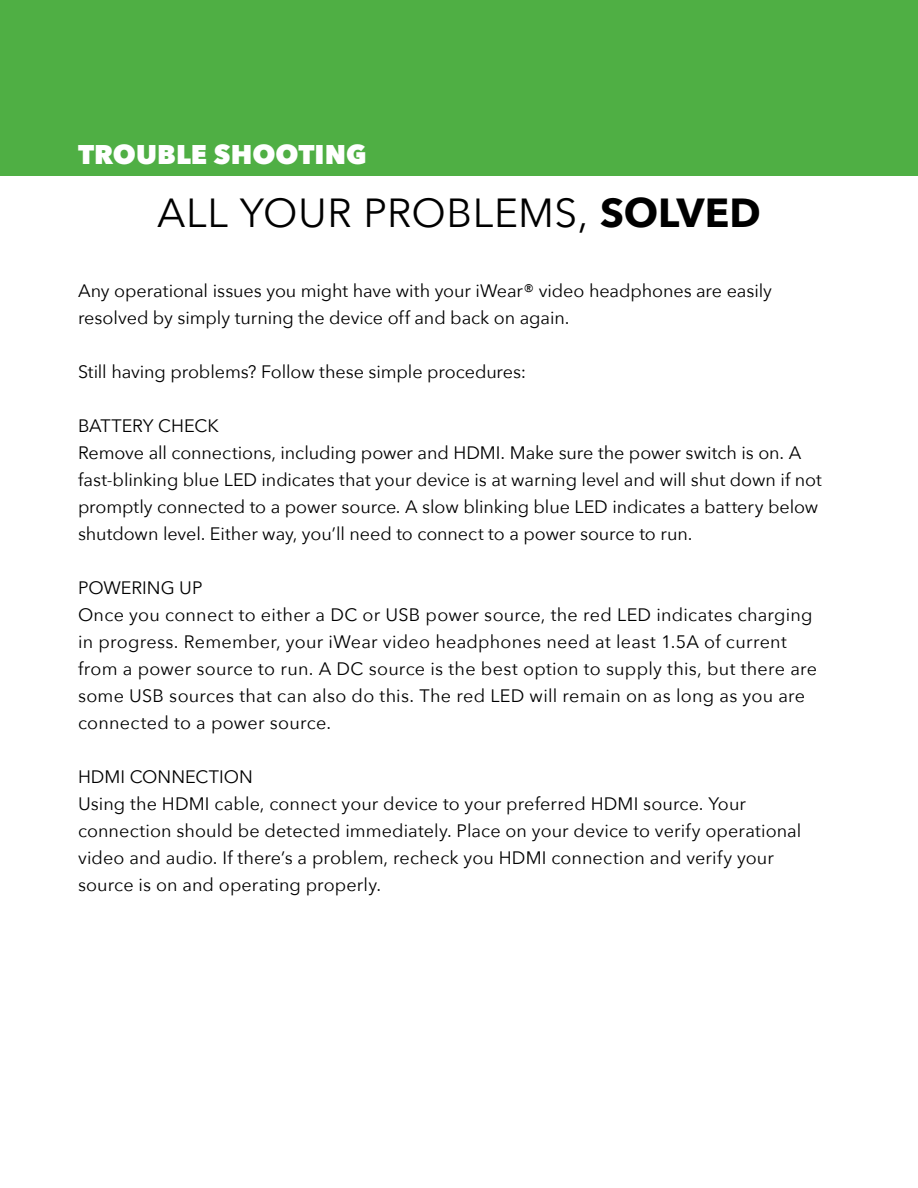
<style>
.page{position:relative;width:918px;height:1188px;background:#fff}
.page>*{position:absolute;margin:0;border:0;box-sizing:border-box;transform-origin:0 0}
.t1{font:40.5px "Avenir Next";letter-spacing:.015em;color:#000}
.t2{font:800 27px "Avenir Next";color:#fff}
.t3{font:18px/27px "Avenir Next";color:#000}
.s1{font-weight:700}
</style>
<div class="page">
<div style="left:0;top:0;width:918px;height:176px;background:#4faf44"></div>
<h2 class="t2" style="left:78px;top:138px;width:290px">TROUBLE SHOOTING</h2>
<h1 class="t1" style="left:157px;top:178px;width:605px">ALL YOUR PROBLEMS, <span class="s1">SOLVED</span></h1>
<p class="t3" style="left:78px;top:277px;width:696px">Any operational issues you might have with your iWear® video headphones are easily resolved by simply turning the device off and back on again.</p>
<p class="t3" style="left:78px;top:358px;width:450px">Still having problems? Follow these simple procedures:</p>
<p class="t3" style="left:78px;top:412px;width:745px">BATTERY CHECK<br>Remove all connections, including power and HDMI. Make sure the power switch is on. A fast-blinking blue LED indicates that your device is at warning level and will shut down if not promptly connected to a power source. A slow blinking blue LED indicates a battery below shutdown level. Either way, you’ll need to connect to a power source to run.</p>
<p class="t3" style="left:78px;top:574px;width:741px">POWERING UP<br>Once you connect to either a DC or USB power source, the red LED indicates charging in progress. Remember, your iWear video headphones need at least 1.5A of current from a power source to run. A DC source is the best option to supply this, but there are some USB sources that can also do this. The red LED will remain on as long as you are connected to a power source.</p>
<p class="t3" style="left:78px;top:763px;width:725px">HDMI CONNECTION<br>Using the HDMI cable, connect your device to your preferred HDMI source. Your connection should be detected immediately. Place on your device to verify operational video and audio. If there’s a problem, recheck you HDMI connection and verify your source is on and operating properly.</p>
</div>
